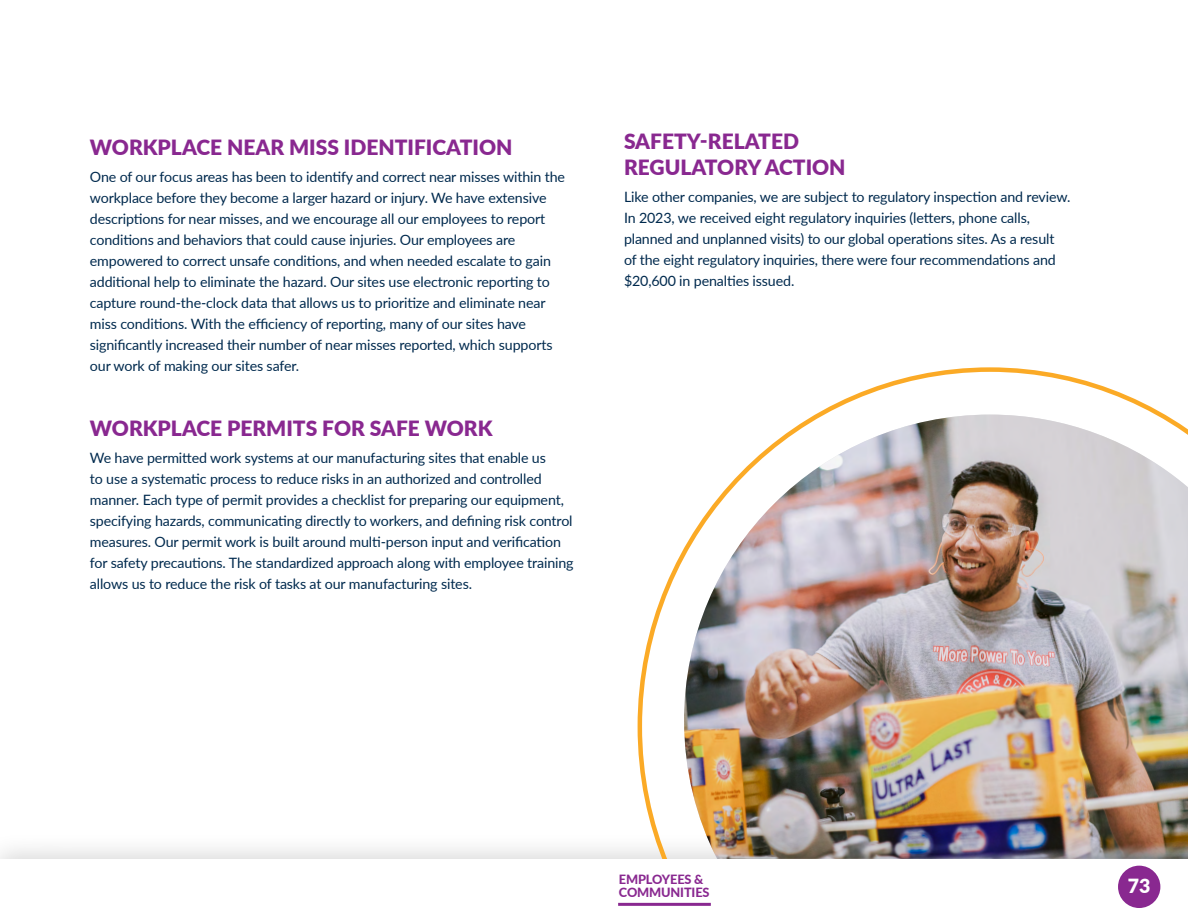
<style>
.page{position:relative;width:1188px;height:918px;background:#fff}
.page>*{position:absolute;margin:0;border:0;box-sizing:border-box;transform-origin:0 0}
.t1{font:900 21px/25.5px "Lato";color:#892890}
.t2{font:900 19.5px "Lato";color:#fff}
.t3{font:14.25px/21px "Lato";letter-spacing:-.01em;color:#002a4e}
.t4{font:800 12.75px/12.8px "Lato";letter-spacing:-.01em;color:#892890}
</style>
<div class="page">
<div style="left:0;top:831px;width:1188px;height:87px;background:#000;opacity:.15"></div>
<div style="left:0;top:859px;width:1188px;height:59px;background:#fff"></div>
<div style="left:1118px;top:866px;width:42px;height:42px;background:#892890;border-radius:50%"></div>
<hr style="left:618px;top:903px;width:93px;height:3px;background:#892890">
<svg style="left:638px;top:367px;width:528px;height:492px"></svg>
<img style="left:684px;top:415px;width:504px;height:444px">
<h1 class="t1" style="left:90px;top:134px;width:424px">WORKPLACE NEAR MISS IDENTIFICATION</h1>
<p class="t3" style="left:90px;top:166px;width:477px">One of our focus areas has been to identify and correct near misses within the workplace before they become a larger hazard or injury. We have extensive descriptions for near misses, and we encourage all our employees to report conditions and behaviors that could cause injuries. Our employees are empowered to correct unsafe conditions, and when needed escalate to gain additional help to eliminate the hazard. Our sites use electronic reporting to capture round-the-clock data that allows us to prioritize and eliminate near miss conditions. With the efficiency of reporting, many of our sites have significantly increased their number of near misses reported, which supports our work of making our sites safer.</p>
<h1 class="t1" style="left:90px;top:415px;width:404px">WORKPLACE PERMITS FOR SAFE WORK</h1>
<p class="t3" style="left:90px;top:447px;width:485px">We have permitted work systems at our manufacturing sites that enable us<br>to use a systematic process to reduce risks in an authorized and controlled manner. Each type of permit provides a checklist for preparing our equipment, specifying hazards, communicating directly to workers, and defining risk control measures. Our permit work is built around multi-person input and verification for safety precautions. The standardized approach along with employee training allows us to reduce the risk of tasks at our manufacturing sites.</p>
<h1 class="t1" style="left:624px;top:128px;width:223px">SAFETY-RELATED<br>REGULATORY ACTION</h1>
<p class="t3" style="left:624px;top:186px;width:448px">Like other companies, we are subject to regulatory inspection and review.<br>In 2023, we received eight regulatory inquiries (letters, phone calls, planned and unplanned visits) to our global operations sites. As a result of the eight regulatory inquiries, there were four recommendations and $20,600 in penalties issued.</p>
<p class="t4" style="left:619px;top:873px;width:92px">EMPLOYEES &amp;<br>COMMUNITIES</p>
<h2 class="t2" style="left:1128px;top:871px;width:24px">73</h2>
</div>
